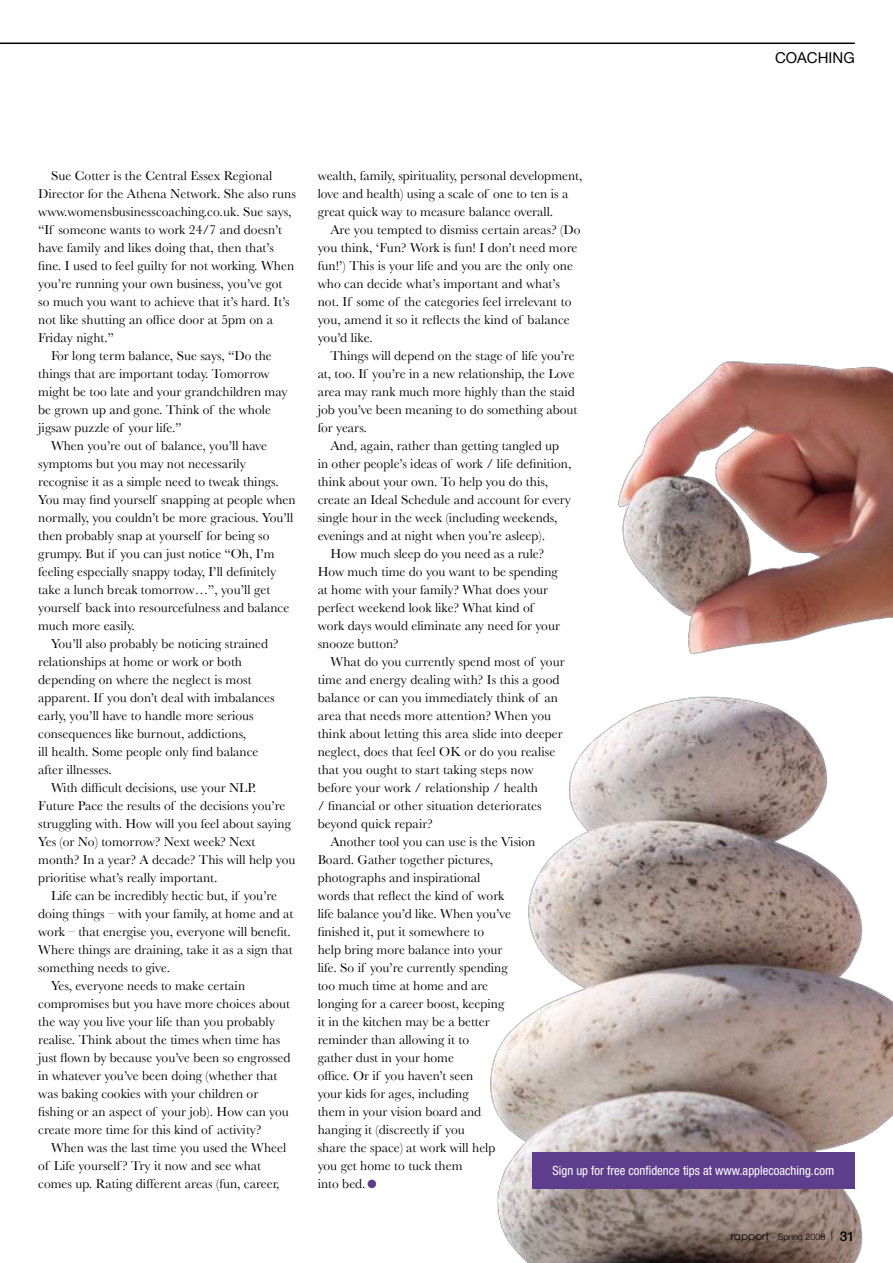
<style>
.page{position:relative;width:893px;height:1263px;background:#fff}
.page>*{position:absolute;margin:0;border:0;box-sizing:border-box;transform-origin:0 0}
.t1{font:15px "Helvetica Neue";color:#000}
.t2{font:13.5px/18px "Baskerville";color:#000}
.t3{font:condensed 12.75px "Helvetica Neue";color:#fff}
.t4{font:300 9px "Helvetica Neue";color:#000}
.s1{font-family:"Century Gothic";font-weight:400;font-size:10.5px}
.s2{font-weight:100;font-size:13.5px}
.s3{font-weight:500;font-size:13.5px}
</style>
<div class="page">
<img style="left:490px;top:361px;width:403px;height:902px">
<div style="left:532px;top:1152px;width:323px;height:36px;background:#5e3d8c"></div>
<div style="left:368px;top:1179px;width:8px;height:9px;background:#5e3d8c;border-radius:50%"></div>
<hr style="left:0;top:43px;width:855px;height:1px;background:#000">
<p class="t1" style="left:775px;top:48px;width:81px">COACHING</p>
<p class="t2" style="left:51px;top:166px;width:223px">Sue Cotter is the Central Essex Regional</p>
<p class="t2" style="left:38px;top:184px;width:259px">Director for the Athena Network. She also runs</p>
<p class="t2" style="left:38px;top:202px;width:255px">www.womensbusinesscoaching.co.uk. Sue says,</p>
<p class="t2" style="left:38px;top:220px;width:245px">“If someone wants to work 24/7 and doesn’t</p>
<p class="t2" style="left:38px;top:238px;width:237px">have family and likes doing that, then that’s</p>
<p class="t2" style="left:38px;top:256px;width:257px">fine. I used to feel guilty for not working. When</p>
<p class="t2" style="left:38px;top:274px;width:246px">you’re running your own business, you’ve got</p>
<p class="t2" style="left:38px;top:292px;width:253px">so much you want to achieve that it’s hard. It’s</p>
<p class="t2" style="left:38px;top:310px;width:236px">not like shutting an office door at 5pm on a</p>
<p class="t2" style="left:38px;top:328px;width:77px">Friday night.”</p>
<p class="t2" style="left:51px;top:346px;width:222px">For long term balance, Sue says, “Do the</p>
<p class="t2" style="left:38px;top:364px;width:233px">things that are important today. Tomorrow</p>
<p class="t2" style="left:38px;top:382px;width:251px">might be too late and your grandchildren may</p>
<p class="t2" style="left:38px;top:400px;width:234px">be grown up and gone. Think of the whole</p>
<p class="t2" style="left:38px;top:418px;width:145px">jigsaw puzzle of your life.”</p>
<p class="t2" style="left:51px;top:436px;width:218px">When you’re out of balance, you’ll have</p>
<p class="t2" style="left:38px;top:454px;width:209px">symptoms but you may not necessarily</p>
<p class="t2" style="left:38px;top:472px;width:242px">recognise it as a simple need to tweak things.</p>
<p class="t2" style="left:38px;top:490px;width:259px">You may find yourself snapping at people when</p>
<p class="t2" style="left:38px;top:508px;width:257px">normally, you couldn’t be more gracious. You’ll</p>
<p class="t2" style="left:38px;top:526px;width:233px">then probably snap at yourself for being so</p>
<p class="t2" style="left:38px;top:544px;width:238px">grumpy. But if you can just notice “Oh, I’m</p>
<p class="t2" style="left:38px;top:562px;width:239px">feeling especially snappy today, I’ll definitely</p>
<p class="t2" style="left:38px;top:580px;width:233px">take a lunch break tomorrow…”, you’ll get</p>
<p class="t2" style="left:38px;top:598px;width:252px">yourself back into resourcefulness and balance</p>
<p class="t2" style="left:38px;top:616px;width:98px">much more easily.</p>
<p class="t2" style="left:51px;top:634px;width:219px">You’ll also probably be noticing strained</p>
<p class="t2" style="left:38px;top:652px;width:205px">relationships at home or work or both</p>
<p class="t2" style="left:38px;top:670px;width:215px">depending on where the neglect is most</p>
<p class="t2" style="left:38px;top:688px;width:238px">apparent. If you don’t deal with imbalances</p>
<p class="t2" style="left:38px;top:706px;width:217px">early, you’ll have to handle more serious</p>
<p class="t2" style="left:38px;top:724px;width:210px">consequences like burnout, addictions,</p>
<p class="t2" style="left:38px;top:742px;width:222px">ill health. Some people only find balance</p>
<p class="t2" style="left:38px;top:760px;width:75px">after illnesses.</p>
<p class="t2" style="left:51px;top:778px;width:207px">With difficult decisions, use your NLP.</p>
<p class="t2" style="left:38px;top:796px;width:249px">Future Pace the results of the decisions you’re</p>
<p class="t2" style="left:38px;top:814px;width:254px">struggling with. How will you feel about saying</p>
<p class="t2" style="left:38px;top:832px;width:219px">Yes (or No) tomorrow? Next week? Next</p>
<p class="t2" style="left:38px;top:850px;width:259px">month? In a year? A decade? This will help you</p>
<p class="t2" style="left:38px;top:868px;width:181px">prioritise what’s really important.</p>
<p class="t2" style="left:51px;top:886px;width:228px">Life can be incredibly hectic but, if you’re</p>
<p class="t2" style="left:38px;top:904px;width:257px">doing things – with your family, at home and at</p>
<p class="t2" style="left:38px;top:922px;width:254px">work – that energise you, everyone will benefit.</p>
<p class="t2" style="left:38px;top:940px;width:256px">Where things are draining, take it as a sign that</p>
<p class="t2" style="left:38px;top:958px;width:133px">something needs to give.</p>
<p class="t2" style="left:51px;top:976px;width:196px">Yes, everyone needs to make certain</p>
<p class="t2" style="left:38px;top:994px;width:253px">compromises but you have more choices about</p>
<p class="t2" style="left:38px;top:1012px;width:238px">the way you live your life than you probably</p>
<p class="t2" style="left:38px;top:1030px;width:244px">realise. Think about the times when time has</p>
<p class="t2" style="left:38px;top:1048px;width:254px">just flown by because you’ve been so engrossed</p>
<p class="t2" style="left:38px;top:1066px;width:241px">in whatever you’ve been doing (whether that</p>
<p class="t2" style="left:38px;top:1084px;width:222px">was baking cookies with your children or</p>
<p class="t2" style="left:38px;top:1102px;width:252px">fishing or an aspect of your job). How can you</p>
<p class="t2" style="left:38px;top:1120px;width:225px">create more time for this kind of activity?</p>
<p class="t2" style="left:51px;top:1138px;width:237px">When was the last time you used the Wheel</p>
<p class="t2" style="left:38px;top:1156px;width:224px">of Life yourself ? Try it now and see what</p>
<p class="t2" style="left:38px;top:1174px;width:243px">comes up. Rating different areas (fun, career,</p>
<p class="t2" style="left:318px;top:166px;width:266px">wealth, family, spirituality, personal development, love and health) using a scale of one to ten is a great quick way to measure balance overall.</p>
<p class="t2" style="left:318px;top:220px;width:264px;text-indent:13px">Are you tempted to dismiss certain areas? (Do you think, ‘Fun? Work is fun! I don’t need more fun!’) This is your life and you are the only one who can decide what’s important and what’s not. If some of the categories feel irrelevant to you, amend it so it reflects the kind of balance you’d like.</p>
<p class="t2" style="left:318px;top:346px;width:261px;text-indent:13px">Things will depend on the stage of life you’re at, too. If you’re in a new relationship, the Love area may rank much more highly than the staid job you’ve been meaning to do something about for years.</p>
<p class="t2" style="left:330px;top:436px;width:230px">And, again, rather than getting tangled up</p>
<p class="t2" style="left:318px;top:454px;width:255px">in other people’s ideas of work / life definition,</p>
<p class="t2" style="left:318px;top:472px;width:232px">think about your own. To help you do this,</p>
<p class="t2" style="left:318px;top:490px;width:255px">create an Ideal Schedule and account for every</p>
<p class="t2" style="left:318px;top:508px;width:241px">single hour in the week (including weekends,</p>
<p class="t2" style="left:318px;top:526px;width:229px">evenings and at night when you’re asleep).</p>
<p class="t2" style="left:330px;top:544px;width:215px">How much sleep do you need as a rule?</p>
<p class="t2" style="left:318px;top:562px;width:242px">How much time do you want to be spending</p>
<p class="t2" style="left:318px;top:580px;width:232px">at home with your family? What does your</p>
<p class="t2" style="left:318px;top:598px;width:217px">perfect weekend look like? What kind of</p>
<p class="t2" style="left:318px;top:616px;width:244px">work days would eliminate any need for your</p>
<p class="t2" style="left:318px;top:634px;width:82px">snooze button?</p>
<p class="t2" style="left:330px;top:652px;width:236px">What do you currently spend most of your</p>
<p class="t2" style="left:318px;top:670px;width:243px">time and energy dealing with? Is this a good</p>
<p class="t2" style="left:318px;top:688px;width:242px">balance or can you immediately think of an</p>
<p class="t2" style="left:318px;top:706px;width:235px">area that needs more attention? When you</p>
<p class="t2" style="left:318px;top:724px;width:247px">think about letting this area slide into deeper</p>
<p class="t2" style="left:318px;top:742px;width:239px">neglect, does that feel OK or do you realise</p>
<p class="t2" style="left:318px;top:760px;width:217px">that you ought to start taking steps now</p>
<p class="t2" style="left:318px;top:778px;width:222px">before your work / relationship / health</p>
<p class="t2" style="left:318px;top:796px;width:225px">/ financial or other situation deteriorates</p>
<p class="t2" style="left:318px;top:814px;width:117px">beyond quick repair?</p>
<p class="t2" style="left:330px;top:832px;width:206px">Another tool you can use is the Vision</p>
<p class="t2" style="left:318px;top:850px;width:177px">Board. Gather together pictures,</p>
<p class="t2" style="left:318px;top:868px;width:164px">photographs and inspirational</p>
<p class="t2" style="left:318px;top:886px;width:188px">words that reflect the kind of work</p>
<p class="t2" style="left:318px;top:904px;width:195px">life balance you’d like. When you’ve</p>
<p class="t2" style="left:318px;top:922px;width:168px">finished it, put it somewhere to</p>
<p class="t2" style="left:318px;top:940px;width:186px">help bring more balance into your</p>
<p class="t2" style="left:318px;top:958px;width:192px">life. So if you’re currently spending</p>
<p class="t2" style="left:318px;top:976px;width:172px">too much time at home and are</p>
<p class="t2" style="left:318px;top:994px;width:188px">longing for a career boost, keeping</p>
<p class="t2" style="left:318px;top:1012px;width:174px">it in the kitchen may be a better</p>
<p class="t2" style="left:318px;top:1030px;width:153px">reminder than allowing it to</p>
<p class="t2" style="left:318px;top:1048px;width:138px">gather dust in your home</p>
<p class="t2" style="left:318px;top:1066px;width:157px">office. Or if you haven’t seen</p>
<p class="t2" style="left:318px;top:1084px;width:152px">your kids for ages, including</p>
<p class="t2" style="left:318px;top:1102px;width:165px">them in your vision board and</p>
<p class="t2" style="left:318px;top:1120px;width:149px">hanging it (discreetly if you</p>
<p class="t2" style="left:318px;top:1138px;width:179px">share the space) at work will help</p>
<p class="t2" style="left:318px;top:1156px;width:146px">you get home to tuck them</p>
<p class="t2" style="left:318px;top:1174px;width:49px">into bed.</p>
<p class="t3" style="left:552px;top:1163px;width:283px">Sign up for free confidence tips at www.applecoaching.com</p>
<p class="t4" style="left:731px;top:1231px;width:125px"><span class="s1">rapport</span> - Spring 2008 <span class="s2">|</span> <span class="s3">31</span></p>
</div>
